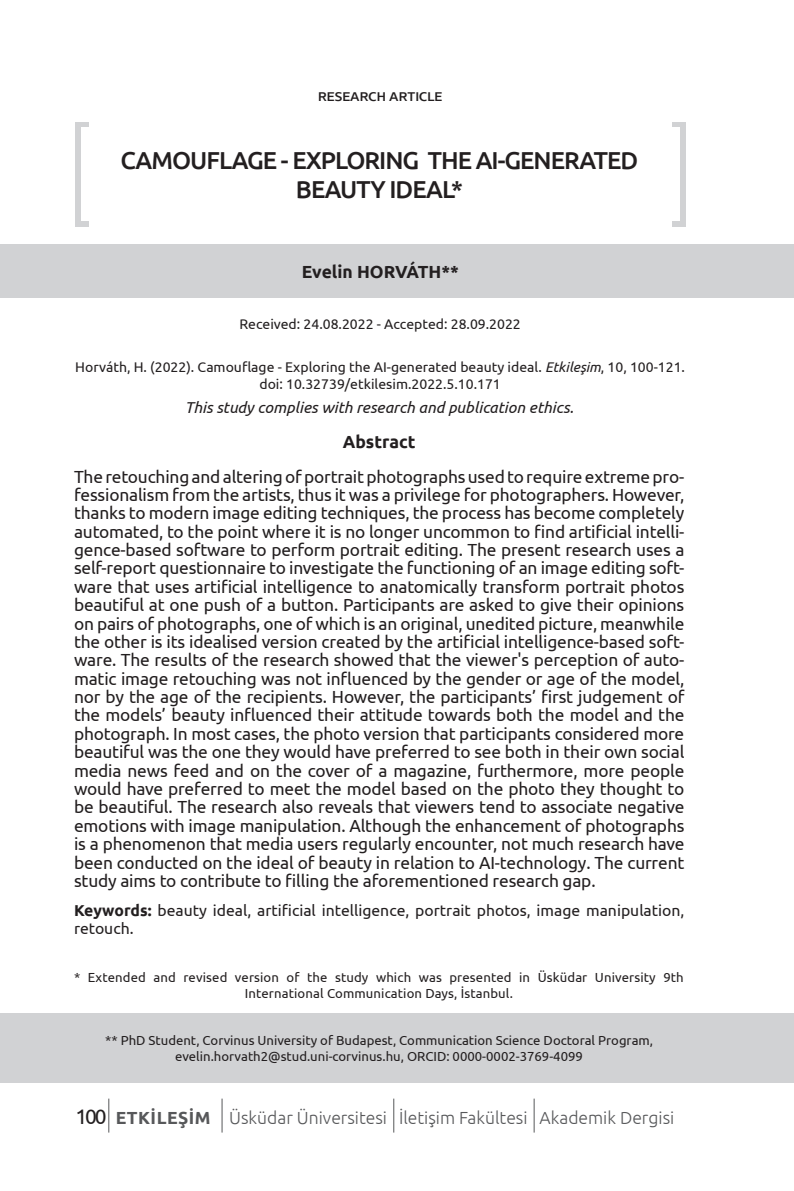
<style>
.page{position:relative;width:794px;height:1191px;background:#fff}
.page>*{position:absolute;margin:0;border:0;box-sizing:border-box;transform-origin:0 0}
.t1{font:500 24.5px/29.4px "Ubuntu";letter-spacing:-.04em;color:#231f20;text-align:center}
.ana_metin{font:17.5px/18.4px "Ubuntu";letter-spacing:-.01em;color:#231f20;text-align:justify}
.t2{font:300 17.5px "Ubuntu";color:#57585a}
.ana_metin-2{font:700 17.5px "Ubuntu";color:#231f20}
.ana_metin-3{font:15.75px/18.4px "Ubuntu";color:#231f20}
.ana_metin-4{font:italic 15.75px "Ubuntu";color:#231f20}
.t3{font:14px/16.8px "Ubuntu";color:#231f20;text-align:center}
.t4{font:14px "Concord";color:#231f20}
.t5{font:13.12px/15.8px "Ubuntu";color:#231f20;text-align:center}
.s1{font-style:italic}
.s2{font-weight:700}
.s3{font-weight:400;font-size:21px;color:#231f20}
</style>
<div class="page">
<hr style="left:108px;top:1098px;width:1px;height:34px;background:#57585a">
<hr style="left:222px;top:1098px;width:1px;height:34px;background:#57585a">
<hr style="left:393px;top:1098px;width:1px;height:34px;background:#57585a">
<hr style="left:533px;top:1098px;width:1px;height:34px;background:#57585a">
<div style="left:0;top:1013px;width:794px;height:69px;background:#d1d2d4"></div>
<div style="left:0;top:244px;width:794px;height:54px;background:#d1d2d4"></div>
<div style="left:75px;top:122px;width:610px;height:105px;background:#d1d2d4"></div>
<div style="left:89px;top:116px;width:582px;height:116px;background:#fff"></div>
<div style="left:81px;top:128px;width:598px;height:93px;background:#fff"></div>
<p class="t4" style="left:318px;top:88px;width:126px">RESEARCH ARTICLE</p>
<p class="t1" style="left:120px;top:144px;width:519px">CAMOUFLAGE - EXPLORING THE AI-GENERATED<br>BEAUTY IDEAL*</p>
<p class="ana_metin-2" style="left:302px;top:261px;width:159px">Evelin HORVÁTH**</p>
<p class="t3" style="left:239px;top:315px;width:283px">Received: 24.08.2022 - Accepted: 28.09.2022</p>
<p class="t3" style="left:75px;top:358px;width:611px">Horváth, H. (2022). Camouflage - Exploring the AI-generated beauty ideal. <span class="s1">Etkileşim</span>, 10, 100-121. doi: 10.32739/etkilesim.2022.5.10.171</p>
<p class="ana_metin-4" style="left:185px;top:398px;width:390px">This study complies with research and publication ethics.</p>
<p class="ana_metin-2" style="left:343px;top:431px;width:74px">Abstract</p>
<p class="ana_metin" style="left:74px;top:466px;width:612px">The retouching and altering of portrait photographs used to require extreme pro&shy;fessionalism from the artists, thus it was a privilege for photographers. However, thanks to modern image editing techniques, the process has become completely automated, to the point where it is no longer uncommon to find artificial intelli&shy;gence-based software to perform portrait editing. The present research uses a self-report questionnaire to investigate the functioning of an image editing soft&shy;ware that uses artificial intelligence to anatomically transform portrait photos beautiful at one push of a button. Participants are asked to give their opinions on pairs of photographs, one of which is an original, unedited picture, meanwhile the other is its idealised version created by the artificial intelligence-based soft&shy;ware. The results of the research showed that the viewer's perception of auto&shy;matic image retouching was not influenced by the gender or age of the model, nor by the age of the recipients. However, the participants’ first judgement of the models’ beauty influenced their attitude towards both the model and the photograph. In most cases, the photo version that participants considered more beautiful was the one they would have preferred to see both in their own social media news feed and on the cover of a magazine, furthermore, more people would have preferred to meet the model based on the photo they thought to be beautiful. The research also reveals that viewers tend to associate negative emotions with image manipulation. Although the enhancement of photographs is a phenomenon that media users regularly encounter, not much research have been conducted on the ideal of beauty in relation to AI-technology. The current study aims to contribute to filling the aforementioned research gap.</p>
<p class="ana_metin-3" style="left:74px;top:900px;width:612px"><span class="s2">Keywords:</span> beauty ideal, artificial intelligence, portrait photos, image manipulation, retouch.</p>
<p class="t5" style="left:74px;top:969px;width:611px">* Extended and revised version of the study which was presented in Üsküdar University 9th<br>International Communication Days, İstanbul.</p>
<p class="t5" style="left:105px;top:1032px;width:549px">** PhD Student, Corvinus University of Budapest, Communication Science Doctoral Program, evelin.horvath2@stud.uni-corvinus.hu, ORCID: 0000-0002-3769-4099</p>
<p class="t2" style="left:75px;top:1107px;width:600px"><span class="s3">100</span> <span class="s2">ETKİLEŞİM</span> Üsküdar Üniversitesi İletişim Fakültesi Akademik Dergisi</p>
</div>
